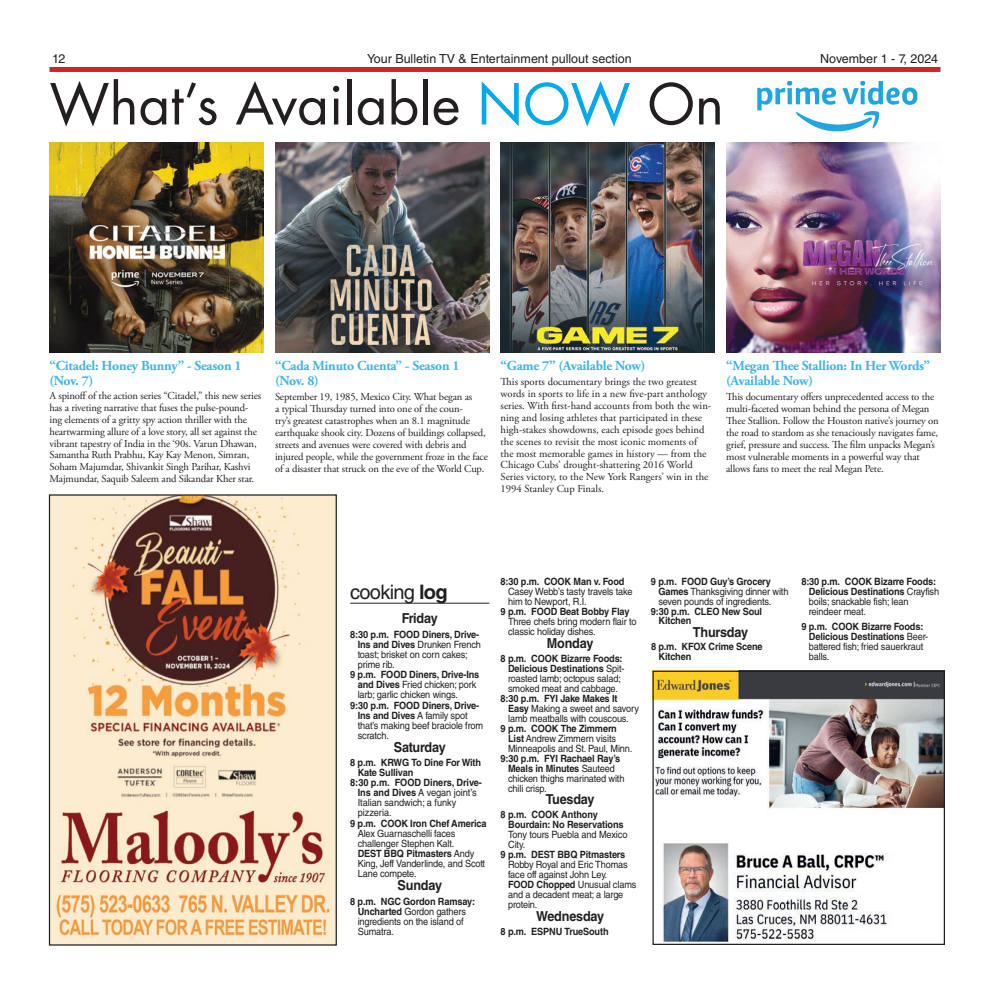
<style>
.page{position:relative;width:990px;height:990px;background:#fff}
.page>*{position:absolute;margin:0;border:0;box-sizing:border-box;transform-origin:0 0}
.t1{font:55px "Futura Std";color:#231f20}
.t2{font:20px "Helvetica LT Std";letter-spacing:-.035em;color:#231f20}
.t3{font:700 13.75px/15px "Adobe Garamond Pro";letter-spacing:-.015em;color:#3fb4e5}
.t4{font:700 13.75px "Helvetica LT Std";letter-spacing:-.015em;color:#231f20;scale:.92 1}
.t5{font:12.5px "Helvetica LT Std";color:#231f20}
.t6{font:10.62px/11.9px "Adobe Garamond Pro";letter-spacing:-.015em;color:#231f20}
.t7{font:10px/10px "Helvetica LT Std";letter-spacing:-.015em;color:#231f20;scale:.92 1}
.t8{font:700 10px/10px "Helvetica LT Std";letter-spacing:-.015em;color:#231f20;scale:.92 1}
.s1{color:#00a9ea}
.s2{font-weight:700}
.s3{font-weight:400}
</style>
<div class="page">
<div style="left:49px;top:67px;width:891px;height:5px;background:#d1232a"></div>
<hr style="left:350px;top:603px;width:139px;height:1px;background:#231f20">
<img style="left:49px;top:142px;width:215px;height:210px">
<img style="left:757px;top:80px;width:161px;height:52px">
<img style="left:275px;top:142px;width:214px;height:210px">
<img style="left:501px;top:142px;width:214px;height:210px">
<img style="left:726px;top:142px;width:215px;height:210px">
<img style="left:51px;top:496px;width:284px;height:448px">
<div style="left:49px;top:494px;width:288px;height:452px;border:1px solid #231f20"></div>
<img style="left:654px;top:673px;width:289px;height:270px">
<div style="left:652px;top:671px;width:293px;height:274px;border:1px solid #231f20"></div>
<p class="t5" style="left:52px;top:52px;width:15px">12</p>
<p class="t5" style="left:367px;top:52px;width:266px">Your Bulletin TV &amp; Entertainment pullout section</p>
<p class="t5" style="left:820px;top:52px;width:120px">November 1 - 7, 2024</p>
<h1 class="t1" style="left:49px;top:69px;width:676px">What’s Available <span class="s1">NOW</span> On</h1>
<p class="t3" style="left:49px;top:358px;width:194px">“Citadel: Honey Bunny” - Season 1 (Nov. 7)</p>
<p class="t6" style="left:49px;top:390px;width:213px">A spinoff of the action series “Citadel,” this new series has a riveting narrative that fuses the pulse-pound&shy;ing elements of a gritty spy action thriller with the heartwarming allure of a love story, all set against the vibrant tapestry of India in the ‘90s. Varun Dhawan, Samantha Ruth Prabhu, Kay Kay Menon, Simran, Soham Majumdar, Shivankit Singh Parihar, Kashvi Majmundar, Saquib Saleem and Sikandar Kher star.</p>
<p class="t3" style="left:275px;top:358px;width:186px">“Cada Minuto Cuenta” - Season 1 (Nov. 8)</p>
<p class="t6" style="left:275px;top:391px;width:214px">September 19, 1985, Mexico City. What began as<br>a typical Thursday turned into one of the coun-<br>try’s greatest catastrophes when an 8.1 magnitude earthquake shook city. Dozens of buildings collapsed, streets and avenues were covered with debris and injured people, while the government froze in the face of a disaster that struck on the eve of the World Cup.</p>
<p class="t3" style="left:501px;top:358px;width:146px">“Game 7” (Available Now)</p>
<p class="t6" style="left:501px;top:376px;width:212px">This sports documentary brings the two greatest words in sports to life in a new five-part anthology series. With first-hand accounts from both the win&shy;ning and losing athletes that participated in these high-stakes showdowns, each episode goes behind the scenes to revisit the most iconic moments of the most memorable games in history — from the Chicago Cubs’ drought-shattering 2016 World Series victory, to the New York Rangers’ win in the 1994 Stanley Cup Finals.</p>
<p class="t3" style="left:726px;top:358px;width:205px">“Megan Thee Stallion: In Her Words” (Available Now)</p>
<p class="t6" style="left:726px;top:391px;width:214px">This documentary offers unprecedented access to the multi-faceted woman behind the persona of Megan Thee Stallion. Follow the Houston native’s journey on the road to stardom as she tenaciously navigates fame, grief, pressure and success. The film unpacks Megan’s most vulnerable moments in a powerful way that allows fans to meet the real Megan Pete.</p>
<h2 class="t2" style="left:350px;top:581px;width:99px">cooking <span class="s2">log</span></h2>
<p class="t4" style="left:402px;top:610px;width:40px">Friday</p>
<p class="t7" style="left:358px;top:629px;width:135px;text-indent:-7px"><span class="s2">8:30 p.m. FOOD Diners, Drive-<br>Ins and Dives</span> Drunken French toast; brisket on corn cakes; prime rib.</p>
<p class="t7" style="left:358px;top:670px;width:134px;text-indent:-7px"><span class="s2">9 p.m. FOOD Diners, Drive-Ins and Dives</span> Fried chicken; pork larb; garlic chicken wings.</p>
<p class="t7" style="left:358px;top:700px;width:138px;text-indent:-7px"><span class="s2">9:30 p.m. FOOD Diners, Drive-<br>Ins and Dives</span> A family spot that’s making beef braciole from scratch.</p>
<p class="t4" style="left:394px;top:738px;width:58px">Saturday</p>
<p class="t8" style="left:350px;top:757px;width:144px">8 p.m. KRWG To Dine For With</p>
<p class="t8" style="left:358px;top:767px;width:62px">Kate Sullivan</p>
<p class="t8" style="left:350px;top:778px;width:145px">8:30 p.m. FOOD Diners, Drive-</p>
<p class="t7" style="left:358px;top:788px;width:131px"><span class="s2">Ins and Dives</span> A vegan joint’s</p>
<p class="t7" style="left:358px;top:798px;width:109px">Italian sandwich; a funky</p>
<p class="t7" style="left:358px;top:808px;width:38px">pizzeria.</p>
<p class="t8" style="left:350px;top:818px;width:150px">9 p.m. COOK Iron Chef America</p>
<p class="t7" style="left:358px;top:828px;width:140px">Alex Guarnaschelli faces challenger Stephen Kalt.<br><span class="s2">DEST BBQ Pitmasters</span> Andy<br>King, Jeff Vanderlinde, and Scott<br>Lane compete.</p>
<p class="t4" style="left:398px;top:877px;width:50px">Sunday</p>
<p class="t7" style="left:358px;top:896px;width:129px;text-indent:-7px"><span class="s2">8 p.m. NGC Gordon Ramsay:<br>Uncharted</span> Gordon gathers ingredients on the island of<br>Sumatra.</p>
<p class="t8" style="left:501px;top:577px;width:136px">8:30 p.m. COOK Man v. Food</p>
<p class="t7" style="left:508px;top:587px;width:137px">Casey Webb’s tasty travels take him to Newport, R.I.</p>
<p class="t8" style="left:501px;top:607px;width:142px">9 p.m. FOOD Beat Bobby Flay</p>
<p class="t7" style="left:508px;top:617px;width:141px">Three chefs bring modern flair to classic holiday dishes.</p>
<p class="t4" style="left:547px;top:635px;width:52px">Monday</p>
<p class="t7" style="left:508px;top:653px;width:128px;text-indent:-7px"><span class="s2">8 p.m. COOK Bizarre Foods:<br>Delicious Destinations</span> Spit&shy;roasted lamb; octopus salad; smoked meat and cabbage.</p>
<p class="t7" style="left:508px;top:693px;width:144px;text-indent:-7px"><span class="s2">8:30 p.m. FYI Jake Makes It<br>Easy</span> Making a sweet and savory lamb meatballs with couscous.</p>
<p class="t7" style="left:508px;top:723px;width:137px;text-indent:-7px"><span class="s2">9 p.m. COOK The Zimmern<br>List</span> Andrew Zimmern visits<br>Minneapolis and St. Paul, Minn.</p>
<p class="t7" style="left:508px;top:753px;width:128px;text-indent:-7px"><span class="s2">9:30 p.m. FYI Rachael Ray’s<br>Meals in Minutes</span> Sauteed chicken thighs marinated with chili crisp.</p>
<p class="t4" style="left:546px;top:791px;width:55px">Tuesday</p>
<p class="t8" style="left:508px;top:809px;width:127px;text-indent:-7px">8 p.m. COOK Anthony<br>Bourdain: No Reservations</p>
<p class="t7" style="left:508px;top:830px;width:131px">Tony tours Puebla and Mexico<br>City.</p>
<p class="t8" style="left:501px;top:850px;width:137px">9 p.m. DEST BBQ Pitmasters</p>
<p class="t7" style="left:508px;top:860px;width:141px">Robby Royal and Eric Thomas face off against John Ley.<br><span class="s2">FOOD Chopped</span> Unusual clams and a decadent meat; a large protein.</p>
<p class="t4" style="left:536px;top:907px;width:76px">Wednesday</p>
<p class="t8" style="left:501px;top:926px;width:119px">8 p.m. ESPNU TrueSouth</p>
<p class="t7" style="left:658px;top:577px;width:143px;text-indent:-7px"><span class="s2">9 p.m. FOOD Guy’s Grocery<br>Games</span> Thanksgiving dinner with seven pounds of ingredients.</p>
<p class="t8" style="left:658px;top:606px;width:114px;text-indent:-7px">9:30 p.m. CLEO New Soul<br>Kitchen</p>
<p class="t4" style="left:693px;top:623px;width:61px">Thursday</p>
<p class="t8" style="left:658px;top:642px;width:115px;text-indent:-7px">8 p.m. KFOX Crime Scene<br>Kitchen</p>
<p class="t8" style="left:809px;top:577px;width:143px;text-indent:-7px">8:30 p.m. COOK Bizarre Foods:<br>Delicious Destinations <span class="s3">Crayfish boils; snackable fish; lean reindeer meat.</span></p>
<p class="t8" style="left:809px;top:622px;width:131px;text-indent:-7px">9 p.m. COOK Bizarre Foods:<br>Delicious Destinations <span class="s3">Beer&shy;battered fish; fried sauerkraut balls.</span></p>
</div>
